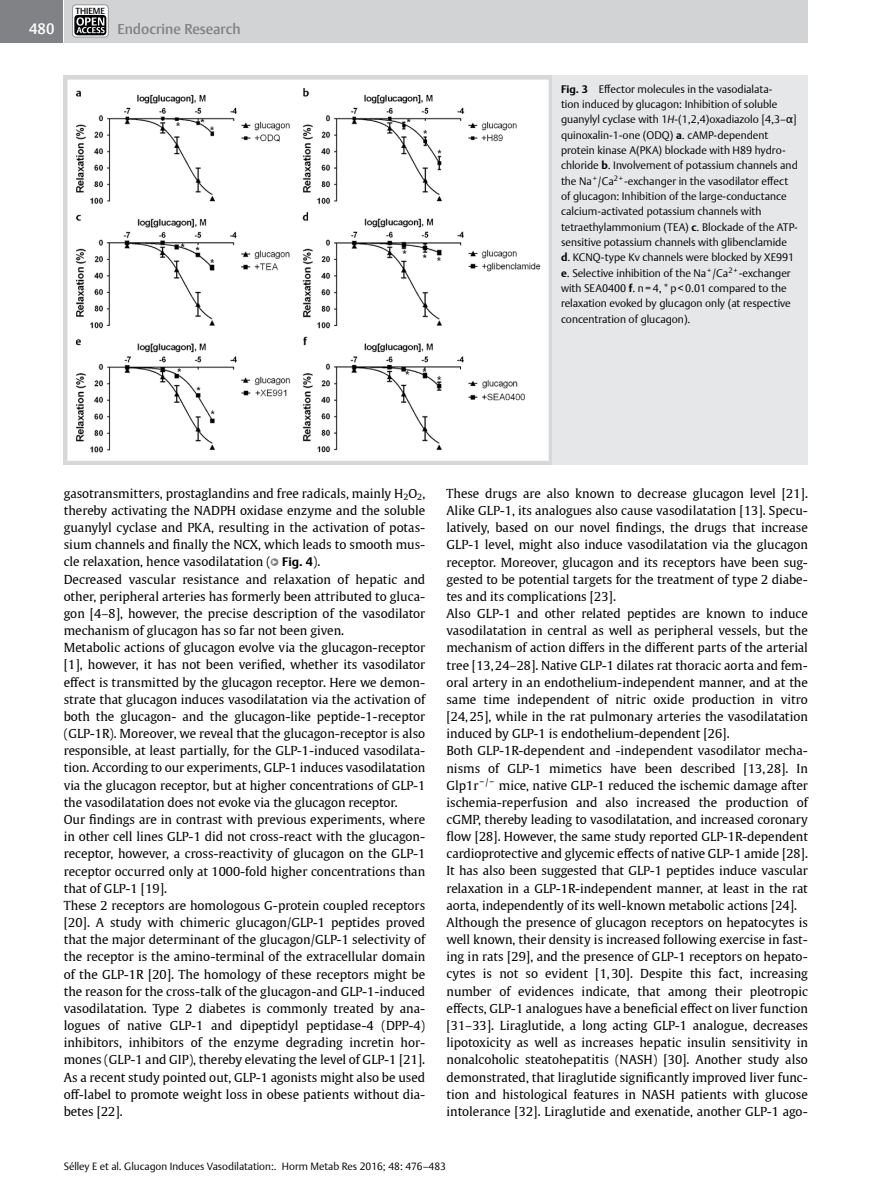
<style>
.page{position:relative;width:893px;height:1191px;background:#fff}
.page>*{position:absolute;margin:0;border:0;box-sizing:border-box;transform-origin:0 0}
.t1{font:500 15px "Thieme Argo 2011";color:#fff}
.t2{font:500 14.25px "Thieme Argo 2011";color:#808285}
.t3{font:12.3px/17.1px "Thieme Gulliver 2011";color:#000}
.t4{font:300 10.8px/15.3px "Thieme Argo 2011";color:#000}
.t5{font:300 10.5px "Thieme Argo 2011";color:#000}
.t6{font:500 8.7px "Thieme Argo 2011";color:#000}
.s1{font-weight:700}
.s2{font-style:italic}
.s3{font-family:"Thieme Gulliver 2011";font-weight:400}
.s4{font-family:"Thieme Argo 2011";font-weight:300;font-size:13.8px;color:#808285}
.s5{font-family:"Thieme Argo 2011";font-weight:300;font-size:7.8px;color:#fff}
.s6{font-family:"Thieme Argo 2011";font-weight:700}
</style>
<div class="page">
<div style="left:0;top:0;width:63px;height:43px;background:#808285"></div>
<div style="left:64px;top:0;width:743px;height:43px;background:#d1d3d4"></div>
<div style="left:72px;top:5px;width:36px;height:32px;background:#fff;border-radius:4px"></div>
<div style="left:72px;top:5px;width:36px;height:32px;border:1px solid #939598;border-radius:4px"></div>
<svg style="left:74px;top:15px;width:32px;height:20px"></svg>
<svg style="left:76px;top:17px;width:29px;height:16px"></svg>
<img style="left:63px;top:75px;width:489px;height:389px">
<div style="left:552px;top:75px;width:256px;height:389px;background:#e6e7e8"></div>
<p class="t1" style="left:29px;top:19px;width:27px">480</p>
<p class="t6" style="left:75px;top:5px;width:31px">THIEME</p>
<p class="t2" style="left:117px;top:20px;width:125px">Endocrine Research</p>
<p class="t4" style="left:561px;top:81px;width:238px"><span class="s1">Fig. 3</span> Effector molecules in the vasodialata-<br>tion induced by glucagon: Inhibition of soluble guanylyl cyclase with 1<span class="s2">H</span>-(1,2,4)oxadiazolo [4,3–<span class="s3">α</span>] quinoxalin-1-one (ODQ) <span class="s1">a</span>. cAMP-dependent protein kinase A(PKA) blockade with H89 hydro&shy;chloride <span class="s1">b</span>. Involvement of potassium channels and the Na<sup>+</sup>/Ca<sup>2+</sup>-exchanger in the vasodilator effect of glucagon: Inhibition of the large-conductance calcium-activated potassium channels with tetraethylammonium (TEA) <span class="s1">c</span>. Blockade of the ATP&shy;sensitive potassium channels with glibenclamide <span class="s1">d</span>. KCNQ-type Kv channels were blocked by XE991 <span class="s1">e</span>. Selective inhibition of the Na<sup>+</sup>/Ca<sup>2+</sup>-exchanger with SEA0400 <span class="s1">f</span>. n=4,*p&lt;0.01 compared to the relaxation evoked by glucagon only (at respective concentration of glucagon).</p>
<p class="t3" style="left:64px;top:484px;width:363px">gasotransmitters, prostaglandins and free radicals, mainly H<sub>2</sub>O<sub>2</sub>, thereby activating the NADPH oxidase enzyme and the soluble guanylyl cyclase and PKA, resulting in the activation of potas&shy;sium channels and finally the NCX, which leads to smooth mus&shy;cle relaxation, hence vasodilatation (<span class="s4">●</span><span class="s5">▶</span> <span class="s6">Fig. 4</span>).<br>Decreased vascular resistance and relaxation of hepatic and other, peripheral arteries has formerly been attributed to gluca&shy;gon [4–8], however, the precise description of the vasodilator mechanism of glucagon has so far not been given.<br>Metabolic actions of glucagon evolve via the glucagon-receptor [1], however, it has not been verified, whether its vasodilator effect is transmitted by the glucagon receptor. Here we demon&shy;strate that glucagon induces vasodilatation via the activation of both the glucagon- and the glucagon-like peptide-1-receptor (GLP-1R). Moreover, we reveal that the glucagon-receptor is also responsible, at least partially, for the GLP-1-induced vasodilata&shy;tion. According to our experiments, GLP-1 induces vasodilatation via the glucagon receptor, but at higher concentrations of GLP-1 the vasodilatation does not evoke via the glucagon receptor.<br>Our findings are in contrast with previous experiments, where in other cell lines GLP-1 did not cross-react with the glucagon&shy;receptor, however, a cross-reactivity of glucagon on the GLP-1 receptor occurred only at 1000-fold higher concentrations than that of GLP-1 [19].<br>These 2 receptors are homologous G-protein coupled receptors [20]. A study with chimeric glucagon/GLP-1 peptides proved that the major determinant of the glucagon/GLP-1 selectivity of the receptor is the amino-terminal of the extracellular domain of the GLP-1R [20]. The homology of these receptors might be the reason for the cross-talk of the glucagon-and GLP-1-induced vasodilatation. Type 2 diabetes is commonly treated by ana&shy;logues of native GLP-1 and dipeptidyl peptidase-4 (DPP-4) inhibitors, inhibitors of the enzyme degrading incretin hor&shy;mones (GLP-1 and GIP), thereby elevating the level of GLP-1 [21].<br>As a recent study pointed out, GLP-1 agonists might also be used off-label to promote weight loss in obese patients without dia&shy;betes [22].</p>
<p class="t3" style="left:446px;top:484px;width:363px">These drugs are also known to decrease glucagon level [21].<br>Alike GLP-1, its analogues also cause vasodilatation [13]. Specu&shy;latively, based on our novel findings, the drugs that increase GLP-1 level, might also induce vasodilatation via the glucagon receptor. Moreover, glucagon and its receptors have been sug&shy;gested to be potential targets for the treatment of type 2 diabe&shy;tes and its complications [23].<br>Also GLP-1 and other related peptides are known to induce vasodilatation in central as well as peripheral vessels, but the mechanism of action differs in the different parts of the arterial tree [13,24–28]. Native GLP-1 dilates rat thoracic aorta and fem&shy;oral artery in an endothelium-independent manner, and at the same time independent of nitric oxide production in vitro [24,25], while in the rat pulmonary arteries the vasodilatation induced by GLP-1 is endothelium-dependent [26].<br>Both GLP-1R-dependent and -independent vasodilator mecha&shy;nisms of GLP-1 mimetics have been described [13,28]. In Glp1r<sup>−/−</sup> mice, native GLP-1 reduced the ischemic damage after ischemia-reperfusion and also increased the production of cGMP, thereby leading to vasodilatation, and increased coronary flow [28]. However, the same study reported GLP-1R-dependent cardioprotective and glycemic effects of native GLP-1 amide [28].<br>It has also been suggested that GLP-1 peptides induce vascular relaxation in a GLP-1R-independent manner, at least in the rat aorta, independently of its well-known metabolic actions [24].<br>Although the presence of glucagon receptors on hepatocytes is well known, their density is increased following exercise in fast&shy;ing in rats [29], and the presence of GLP-1 receptors on hepato&shy;cytes is not so evident [1,30]. Despite this fact, increasing number of evidences indicate, that among their pleotropic effects, GLP-1 analogues have a beneficial effect on liver function [31–33]. Liraglutide, a long acting GLP-1 analogue, decreases lipotoxicity as well as increases hepatic insulin sensitivity in nonalcoholic steatohepatitis (NASH) [30]. Another study also demonstrated, that liraglutide significantly improved liver func&shy;tion and histological features in NASH patients with glucose intolerance [32]. Liraglutide and exenatide, another GLP-1 ago-</p>
<p class="t5" style="left:64px;top:1159px;width:384px">Sélley E et al. Glucagon Induces Vasodilatation:. Horm Metab Res 2016; 48: 476–483</p>
</div>
